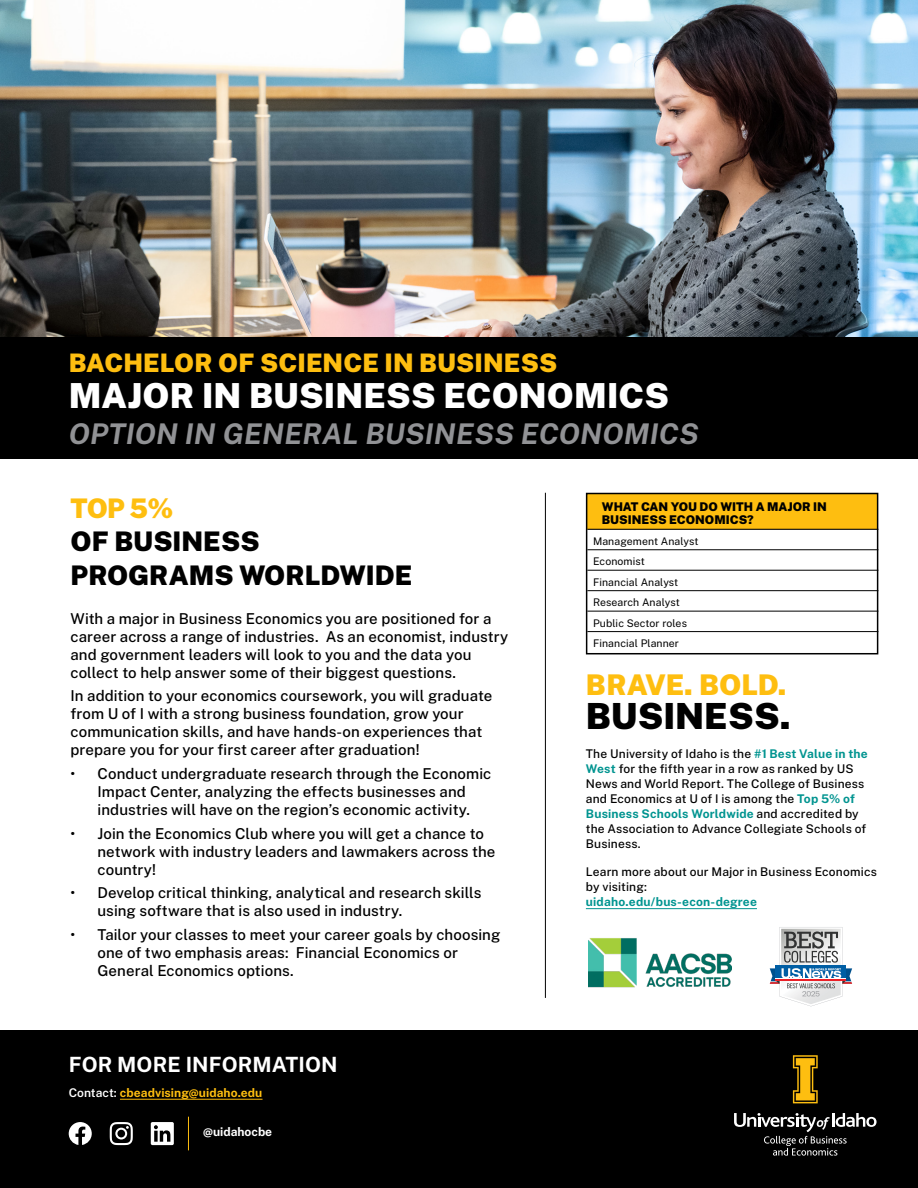
<style>
.page{position:relative;width:918px;height:1188px;background:#fff}
.page>*{position:absolute;margin:0;border:0;box-sizing:border-box;transform-origin:0 0}
.t1{font:900 36px "Public Sans";color:#000}
.t2{font:900 34.5px "Public Sans";letter-spacing:.005em;color:#fff}
.t3{font:italic 700 28.5px "Public Sans";letter-spacing:.005em;color:#919295}
.t4{font:900 28.5px "Public Sans";color:#febe10}
.t5{font:900 27px/34.5px "Public Sans";color:#000}
.t6{font:900 27px "Public Sans";color:#febe10}
.t7{font:900 25.5px "Public Sans";letter-spacing:.005em;color:#febe10}
.t8{font:700 21px "Public Sans";letter-spacing:.005em;color:#fff}
.t9{font:500 15px/18px "Public Sans";letter-spacing:.005em;color:#000}
.t10{font:500 12px/15px "Public Sans";letter-spacing:.015em;color:#000}
.t11{font:900 12px/14px "Public Sans";color:#000}
.t12{font:700 12px "Public Sans";letter-spacing:.005em;color:#febe10}
.t13{font:700 12px "Public Sans";letter-spacing:.015em;color:#009490}
.t14{font:700 12px "Public Sans";color:#fff}
.t15{font:10.5px/20.4px "Public Sans";letter-spacing:.01em;color:#000}
.s1{font-weight:600;color:#fff}
.s2{font-weight:700;color:#009490}
</style>
<div class="page">
<div style="left:0;top:1030px;width:918px;height:158px;background:#000"></div>
<img style="left:0;top:0;width:918px;height:338px">
<div style="left:0;top:338px;width:918px;height:121px;background:#000"></div>
<hr style="left:586px;top:908px;width:171px;height:1px;background:#009490">
<svg style="left:770px;top:927px;width:82px;height:79px"></svg>
<div style="left:587px;top:494px;width:291px;height:35px;background:#febe10"></div>
<svg style="left:589px;top:549px;width:286px;height:84px"></svg>
<hr style="left:587px;top:529px;width:291px;height:1px;background:#000">
<hr style="left:587px;top:550px;width:291px;height:1px;background:#000">
<hr style="left:587px;top:570px;width:291px;height:1px;background:#000">
<hr style="left:587px;top:590px;width:291px;height:1px;background:#000">
<hr style="left:587px;top:611px;width:291px;height:1px;background:#000">
<hr style="left:587px;top:631px;width:291px;height:1px;background:#000">
<div style="left:586px;top:493px;width:292px;height:161px;border:2px solid #000"></div>
<hr style="left:545px;top:493px;width:1px;height:505px;background:#000">
<svg style="left:793px;top:1055px;width:25px;height:48px"></svg>
<svg style="left:734px;top:1113px;width:143px;height:43px"></svg>
<img style="left:588px;top:938px;width:144px;height:50px">
<hr style="left:120px;top:1099px;width:143px;height:1px;background:#febe10">
<svg style="left:69px;top:1122px;width:23px;height:23px"></svg>
<svg style="left:110px;top:1122px;width:23px;height:23px"></svg>
<svg style="left:151px;top:1122px;width:23px;height:23px"></svg>
<hr style="left:188px;top:1117px;width:1px;height:33px;background:#febe10">
<h3 class="t7" style="left:69px;top:343px;width:490px">BACHELOR OF SCIENCE IN BUSINESS</h3>
<h2 class="t2" style="left:69px;top:369px;width:602px">MAJOR IN BUSINESS ECONOMICS</h2>
<h3 class="t3" style="left:69px;top:413px;width:631px">OPTION IN GENERAL BUSINESS ECONOMICS</h3>
<h3 class="t6" style="left:70px;top:488px;width:105px">TOP 5%</h3>
<h3 class="t5" style="left:70px;top:522px;width:343px">OF BUSINESS<br>PROGRAMS WORLDWIDE</h3>
<p class="t9" style="left:70px;top:608px;width:439px">With a major in Business Economics you are positioned for a career across a range of industries. As an economist, industry and government leaders will look to you and the data you collect to help answer some of their biggest questions.</p>
<p class="t9" style="left:70px;top:686px;width:423px">In addition to your economics coursework, you will graduate from U of I with a strong business foundation, grow your communication skills, and have hands-on experiences that prepare you for your first career after graduation!</p>
<p class="t9" style="left:70px;top:764px;width:422px;text-align:center">• Conduct undergraduate research through the Economic<br>Impact Center, analyzing the effects businesses and industries will have on the region’s economic activity.</p>
<p class="t9" style="left:98px;top:823px;width:399px;text-indent:-27px">• Join the Economics Club where you will get a chance to network with industry leaders and lawmakers across the country!</p>
<p class="t9" style="left:98px;top:883px;width:386px;text-indent:-27px">• Develop critical thinking, analytical and research skills using software that is also used in industry.</p>
<p class="t9" style="left:98px;top:925px;width:404px;text-indent:-27px">• Tailor your classes to meet your career goals by choosing one of two emphasis areas: Financial Economics or<br>General Economics options.</p>
<h3 class="t8" style="left:69px;top:1049px;width:270px">FOR MORE INFORMATION</h3>
<p class="t12" style="left:69px;top:1084px;width:195px"><span class="s1">Contact:</span> cbeadvising@uidaho.edu</p>
<p class="t14" style="left:203px;top:1123px;width:71px">@uidahocbe</p>
<p class="t11" style="left:602px;top:498px;width:227px">WHAT CAN YOU DO WITH A MAJOR IN<br>BUSINESS ECONOMICS?</p>
<p class="t15" style="left:593px;top:530px;width:107px">Management Analyst<br>Economist<br>Financial Analyst<br>Research Analyst<br>Public Sector roles<br>Financial Planner</p>
<h3 class="t4" style="left:586px;top:663px;width:202px">BRAVE. BOLD.</h3>
<h1 class="t1" style="left:586px;top:689px;width:206px">BUSINESS.</h1>
<p class="t10" style="left:586px;top:745px;width:283px">The University of Idaho is the <span class="s2">#1 Best Value in the West</span> for the fifth year in a row as ranked by US News and World Report. The College of Business and Economics at U of I is among the <span class="s2">Top 5% of Business Schools Worldwide</span> and accredited by the Association to Advance Collegiate Schools of Business.</p>
<p class="t10" style="left:586px;top:864px;width:292px">Learn more about our Major in Business Economics by visiting:</p>
<p class="t13" style="left:586px;top:893px;width:173px">uidaho.edu/bus-econ-degree</p>
</div>
